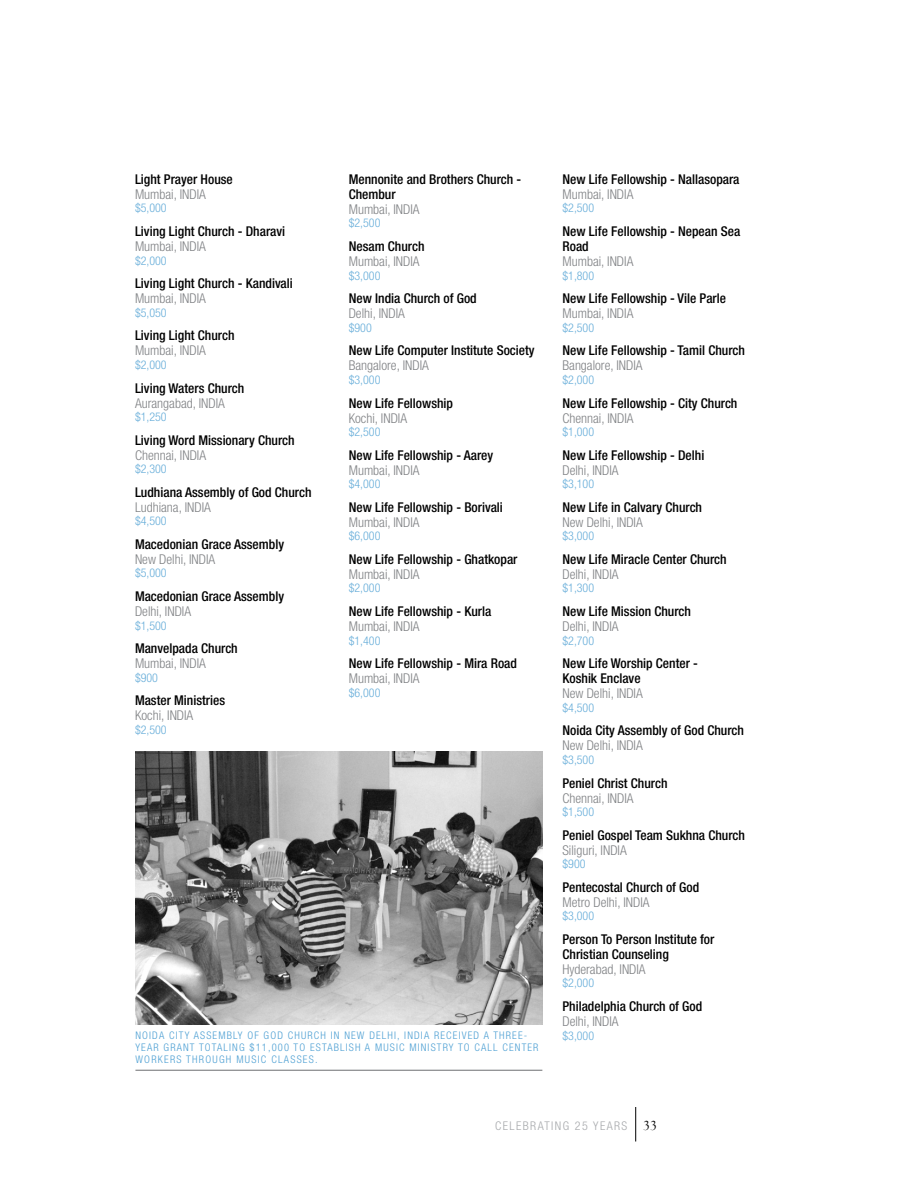
<style>
.page{position:relative;width:918px;height:1188px;background:#fff}
.page>*{position:absolute;margin:0;border:0;box-sizing:border-box;transform-origin:0 0}
.t1{font:500 condensed 13.5px/15px "Helvetica Neue LT";color:#000}
.t2{font:300 condensed 13.5px "Helvetica Neue LT";color:#808285}
.t3{font:300 condensed 12px "Helvetica Neue LT";color:#66add9}
.t4{font:300 condensed 12px "Helvetica Neue LT";letter-spacing:.12em;color:#a7a9ac}
.t5{font:300 condensed 10.5px/12px "Helvetica Neue LT";letter-spacing:.11em;color:#4c9fd3}
.s1{font-family:"Goudy Old Style T";font-weight:400;font-stretch:normal;font-size:13.5px;color:#000}
</style>
<div class="page">
<hr style="left:635px;top:1107px;width:1px;height:35px;background:#000">
<hr style="left:135px;top:1070px;width:407px;height:1px;background:#6d6f71">
<img style="left:135px;top:751px;width:408px;height:274px">
<p class="t1" style="left:135px;top:172px;width:99px">Light Prayer House</p>
<p class="t2" style="left:135px;top:186px;width:72px">Mumbai, INDIA</p>
<p class="t3" style="left:135px;top:201px;width:33px">$5,000</p>
<p class="t1" style="left:135px;top:224px;width:152px">Living Light Church - Dharavi</p>
<p class="t2" style="left:135px;top:239px;width:72px">Mumbai, INDIA</p>
<p class="t3" style="left:135px;top:253px;width:33px">$2,000</p>
<p class="t1" style="left:135px;top:276px;width:159px">Living Light Church - Kandivali</p>
<p class="t2" style="left:135px;top:291px;width:72px">Mumbai, INDIA</p>
<p class="t3" style="left:135px;top:306px;width:33px">$5,050</p>
<p class="t1" style="left:135px;top:328px;width:101px">Living Light Church</p>
<p class="t2" style="left:135px;top:343px;width:72px">Mumbai, INDIA</p>
<p class="t3" style="left:135px;top:358px;width:33px">$2,000</p>
<p class="t1" style="left:135px;top:380px;width:111px">Living Waters Church</p>
<p class="t2" style="left:135px;top:395px;width:91px">Aurangabad, INDIA</p>
<p class="t3" style="left:135px;top:410px;width:33px">$1,250</p>
<p class="t1" style="left:135px;top:432px;width:161px">Living Word Missionary Church</p>
<p class="t2" style="left:135px;top:447px;width:73px">Chennai, INDIA</p>
<p class="t3" style="left:135px;top:462px;width:33px">$2,300</p>
<p class="t1" style="left:135px;top:484px;width:178px">Ludhiana Assembly of God Church</p>
<p class="t2" style="left:135px;top:499px;width:77px">Ludhiana, INDIA</p>
<p class="t3" style="left:135px;top:514px;width:33px">$4,500</p>
<p class="t1" style="left:135px;top:537px;width:151px">Macedonian Grace Assembly</p>
<p class="t2" style="left:135px;top:551px;width:82px">New Delhi, INDIA</p>
<p class="t3" style="left:135px;top:566px;width:33px">$5,000</p>
<p class="t1" style="left:135px;top:589px;width:151px">Macedonian Grace Assembly</p>
<p class="t2" style="left:135px;top:604px;width:58px">Delhi, INDIA</p>
<p class="t3" style="left:135px;top:618px;width:33px">$1,500</p>
<p class="t1" style="left:135px;top:641px;width:104px">Manvelpada Church</p>
<p class="t2" style="left:135px;top:656px;width:72px">Mumbai, INDIA</p>
<p class="t3" style="left:135px;top:671px;width:25px">$900</p>
<p class="t1" style="left:135px;top:693px;width:92px">Master Ministries</p>
<p class="t2" style="left:135px;top:708px;width:60px">Kochi, INDIA</p>
<p class="t3" style="left:135px;top:723px;width:33px">$2,500</p>
<p class="t1" style="left:349px;top:172px;width:174px">Mennonite and Brothers Church -<br>Chembur</p>
<p class="t2" style="left:349px;top:201px;width:72px">Mumbai, INDIA</p>
<p class="t3" style="left:349px;top:216px;width:33px">$2,500</p>
<p class="t1" style="left:349px;top:239px;width:77px">Nesam Church</p>
<p class="t2" style="left:349px;top:254px;width:72px">Mumbai, INDIA</p>
<p class="t3" style="left:349px;top:268px;width:33px">$3,000</p>
<p class="t1" style="left:349px;top:291px;width:130px">New India Church of God</p>
<p class="t2" style="left:349px;top:306px;width:58px">Delhi, INDIA</p>
<p class="t3" style="left:349px;top:321px;width:25px">$900</p>
<p class="t1" style="left:349px;top:343px;width:187px">New Life Computer Institute Society</p>
<p class="t2" style="left:349px;top:358px;width:82px">Bangalore, INDIA</p>
<p class="t3" style="left:349px;top:373px;width:33px">$3,000</p>
<p class="t1" style="left:349px;top:395px;width:106px">New Life Fellowship</p>
<p class="t2" style="left:349px;top:410px;width:60px">Kochi, INDIA</p>
<p class="t3" style="left:349px;top:425px;width:33px">$2,500</p>
<p class="t1" style="left:349px;top:447px;width:146px">New Life Fellowship - Aarey</p>
<p class="t2" style="left:349px;top:462px;width:72px">Mumbai, INDIA</p>
<p class="t3" style="left:349px;top:477px;width:33px">$4,000</p>
<p class="t1" style="left:349px;top:499px;width:156px">New Life Fellowship - Borivali</p>
<p class="t2" style="left:349px;top:514px;width:72px">Mumbai, INDIA</p>
<p class="t3" style="left:349px;top:529px;width:33px">$6,000</p>
<p class="t1" style="left:349px;top:552px;width:170px">New Life Fellowship - Ghatkopar</p>
<p class="t2" style="left:349px;top:566px;width:72px">Mumbai, INDIA</p>
<p class="t3" style="left:349px;top:581px;width:33px">$2,000</p>
<p class="t1" style="left:349px;top:604px;width:144px">New Life Fellowship - Kurla</p>
<p class="t2" style="left:349px;top:619px;width:72px">Mumbai, INDIA</p>
<p class="t3" style="left:349px;top:633px;width:33px">$1,400</p>
<p class="t1" style="left:349px;top:656px;width:170px">New Life Fellowship - Mira Road</p>
<p class="t2" style="left:349px;top:671px;width:72px">Mumbai, INDIA</p>
<p class="t3" style="left:349px;top:686px;width:33px">$6,000</p>
<p class="t1" style="left:562px;top:172px;width:179px">New Life Fellowship - Nallasopara</p>
<p class="t2" style="left:562px;top:186px;width:72px">Mumbai, INDIA</p>
<p class="t3" style="left:562px;top:201px;width:33px">$2,500</p>
<p class="t1" style="left:562px;top:224px;width:179px">New Life Fellowship - Nepean Sea<br>Road</p>
<p class="t2" style="left:562px;top:254px;width:72px">Mumbai, INDIA</p>
<p class="t3" style="left:562px;top:268px;width:33px">$1,800</p>
<p class="t1" style="left:562px;top:291px;width:165px">New Life Fellowship - Vile Parle</p>
<p class="t2" style="left:562px;top:306px;width:72px">Mumbai, INDIA</p>
<p class="t3" style="left:562px;top:321px;width:33px">$2,500</p>
<p class="t1" style="left:562px;top:343px;width:184px">New Life Fellowship - Tamil Church</p>
<p class="t2" style="left:562px;top:358px;width:82px">Bangalore, INDIA</p>
<p class="t3" style="left:562px;top:373px;width:33px">$2,000</p>
<p class="t1" style="left:562px;top:395px;width:176px">New Life Fellowship - City Church</p>
<p class="t2" style="left:562px;top:410px;width:73px">Chennai, INDIA</p>
<p class="t3" style="left:562px;top:425px;width:33px">$1,000</p>
<p class="t1" style="left:562px;top:447px;width:143px">New Life Fellowship - Delhi</p>
<p class="t2" style="left:562px;top:462px;width:58px">Delhi, INDIA</p>
<p class="t3" style="left:562px;top:477px;width:33px">$3,100</p>
<p class="t1" style="left:562px;top:499px;width:141px">New Life in Calvary Church</p>
<p class="t2" style="left:562px;top:514px;width:82px">New Delhi, INDIA</p>
<p class="t3" style="left:562px;top:529px;width:33px">$3,000</p>
<p class="t1" style="left:562px;top:552px;width:166px">New Life Miracle Center Church</p>
<p class="t2" style="left:562px;top:566px;width:58px">Delhi, INDIA</p>
<p class="t3" style="left:562px;top:581px;width:33px">$1,300</p>
<p class="t1" style="left:562px;top:604px;width:130px">New Life Mission Church</p>
<p class="t2" style="left:562px;top:619px;width:58px">Delhi, INDIA</p>
<p class="t3" style="left:562px;top:633px;width:33px">$2,700</p>
<p class="t1" style="left:562px;top:656px;width:137px">New Life Worship Center -<br>Koshik Enclave</p>
<p class="t2" style="left:562px;top:686px;width:82px">New Delhi, INDIA</p>
<p class="t3" style="left:562px;top:701px;width:33px">$4,500</p>
<p class="t1" style="left:562px;top:723px;width:183px">Noida City Assembly of God Church</p>
<p class="t2" style="left:562px;top:738px;width:82px">New Delhi, INDIA</p>
<p class="t3" style="left:562px;top:753px;width:33px">$3,500</p>
<p class="t1" style="left:562px;top:775px;width:107px">Peniel Christ Church</p>
<p class="t2" style="left:562px;top:790px;width:73px">Chennai, INDIA</p>
<p class="t3" style="left:562px;top:805px;width:33px">$1,500</p>
<p class="t1" style="left:562px;top:827px;width:184px">Peniel Gospel Team Sukhna Church</p>
<p class="t2" style="left:562px;top:842px;width:66px">Siliguri, INDIA</p>
<p class="t3" style="left:562px;top:857px;width:25px">$900</p>
<p class="t1" style="left:562px;top:879px;width:138px">Pentecostal Church of God</p>
<p class="t2" style="left:562px;top:894px;width:89px">Metro Delhi, INDIA</p>
<p class="t3" style="left:562px;top:909px;width:33px">$3,000</p>
<p class="t1" style="left:562px;top:931px;width:153px">Person To Person Institute for<br>Christian Counseling</p>
<p class="t2" style="left:562px;top:961px;width:85px">Hyderabad, INDIA</p>
<p class="t3" style="left:562px;top:976px;width:33px">$2,000</p>
<p class="t1" style="left:562px;top:999px;width:141px">Philadelphia Church of God</p>
<p class="t2" style="left:562px;top:1014px;width:58px">Delhi, INDIA</p>
<p class="t5" style="left:135px;top:1030px;width:393px">NOIDA CITY ASSEMBLY OF GOD CHURCH IN NEW DELHI, INDIA RECEIVED A THREE-</p>
<p class="t3" style="left:562px;top:1028px;width:33px">$3,000</p>
<p class="t5" style="left:135px;top:1042px;width:405px">YEAR GRANT TOTALING $11,000 TO ESTABLISH A MUSIC MINISTRY TO CALL CENTER<br>WORKERS THROUGH MUSIC CLASSES.</p>
<p class="t4" style="left:495px;top:1119px;width:163px">CELEBRATING 25 YEARS <span class="s1">33</span></p>
</div>
